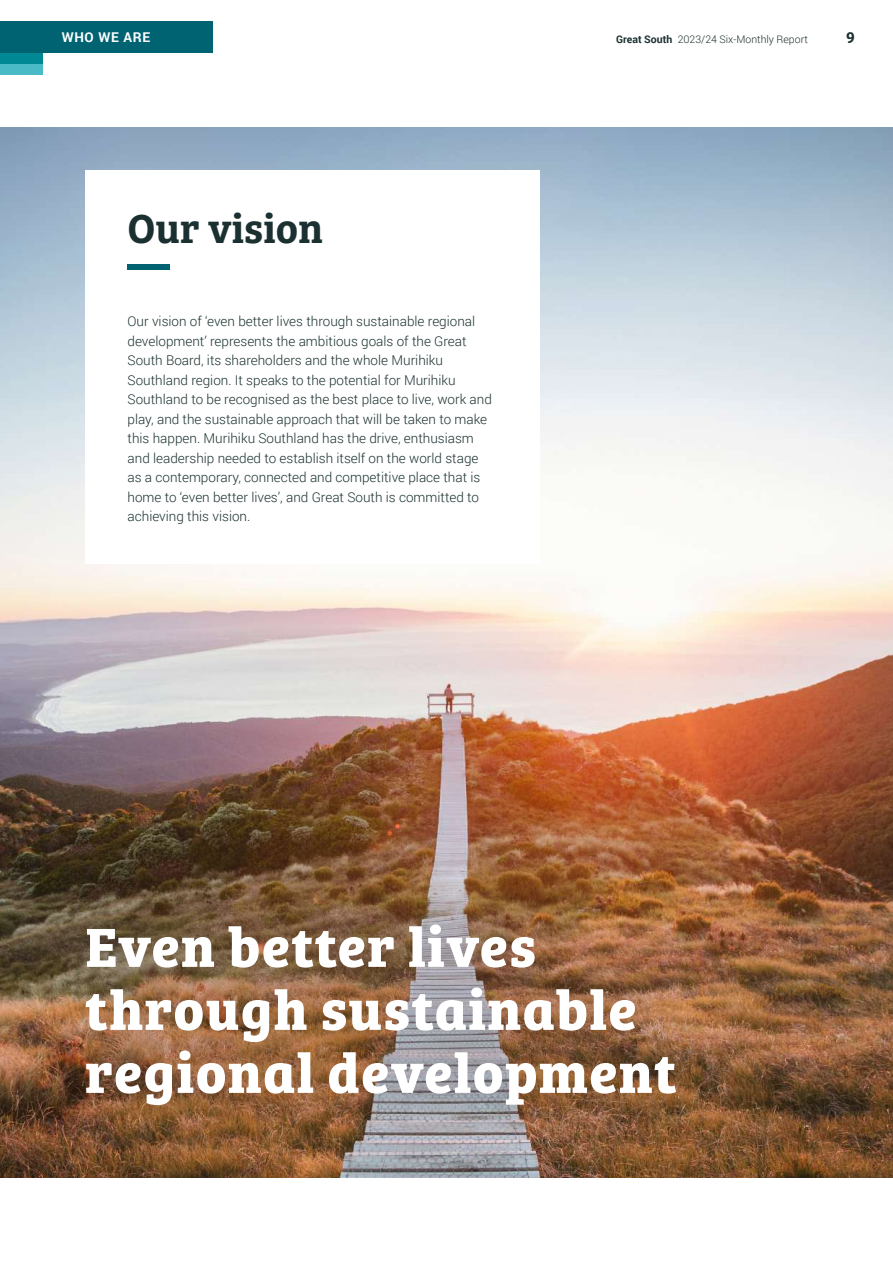
<style>
.page{position:relative;width:893px;height:1263px;background:#fff}
.page>*{position:absolute;margin:0;border:0;box-sizing:border-box;transform-origin:0 0}
.t1{font:700 57px/63px "Bree Serif";letter-spacing:.025em;color:#fff}
.t2{font:42px "Bree Serif Sb";color:#1b3030}
.t3{font:16.5px "Bree Serif Sb";color:#1b3030}
.t4{font:300 13.5px/19.5px "Roboto";color:#1b3030}
.t5{font:700 13.5px "Roboto";letter-spacing:.05em;color:#fff}
.t6{font:300 10.5px "Roboto";color:#1b3030}
.s1{font-weight:700}
</style>
<div class="page">
<img style="left:0;top:128px;width:893px;height:1050px">
<div style="left:85px;top:170px;width:455px;height:394px;background:#fff"></div>
<div style="left:0;top:53px;width:43px;height:11px;background:#008895"></div>
<div style="left:0;top:64px;width:43px;height:10px;background:#4abac7"></div>
<div style="left:0;top:21px;width:212px;height:32px;background:#006372"></div>
<div style="left:42px;top:880px;width:676px;height:270px;background:#231f20;opacity:.5"></div>
<div style="left:127px;top:264px;width:43px;height:5px;background:#006372"></div>
<p class="t5" style="left:62px;top:28px;width:90px">WHO WE ARE</p>
<p class="t6" style="left:616px;top:32px;width:193px"><span class="s1">Great South</span> 2023/24 Six-Monthly Report</p>
<p class="t3" style="left:846px;top:24px;width:10px">9</p>
<h2 class="t2" style="left:128px;top:196px;width:197px">Our vision</h2>
<p class="t4" style="left:128px;top:311px;width:366px">Our vision of ‘even better lives through sustainable regional development’ represents the ambitious goals of the Great South Board, its shareholders and the whole Murihiku Southland region. It speaks to the potential for Murihiku Southland to be recognised as the best place to live, work and play, and the sustainable approach that will be taken to make this happen. Murihiku Southland has the drive, enthusiasm and leadership needed to establish itself on the world stage as a contemporary, connected and competitive place that is home to ‘even better lives’, and Great South is committed to achieving this vision.</p>
<h1 class="t1" style="left:85px;top:912px;width:593px">Even better lives through sustainable regional development</h1>
</div>
